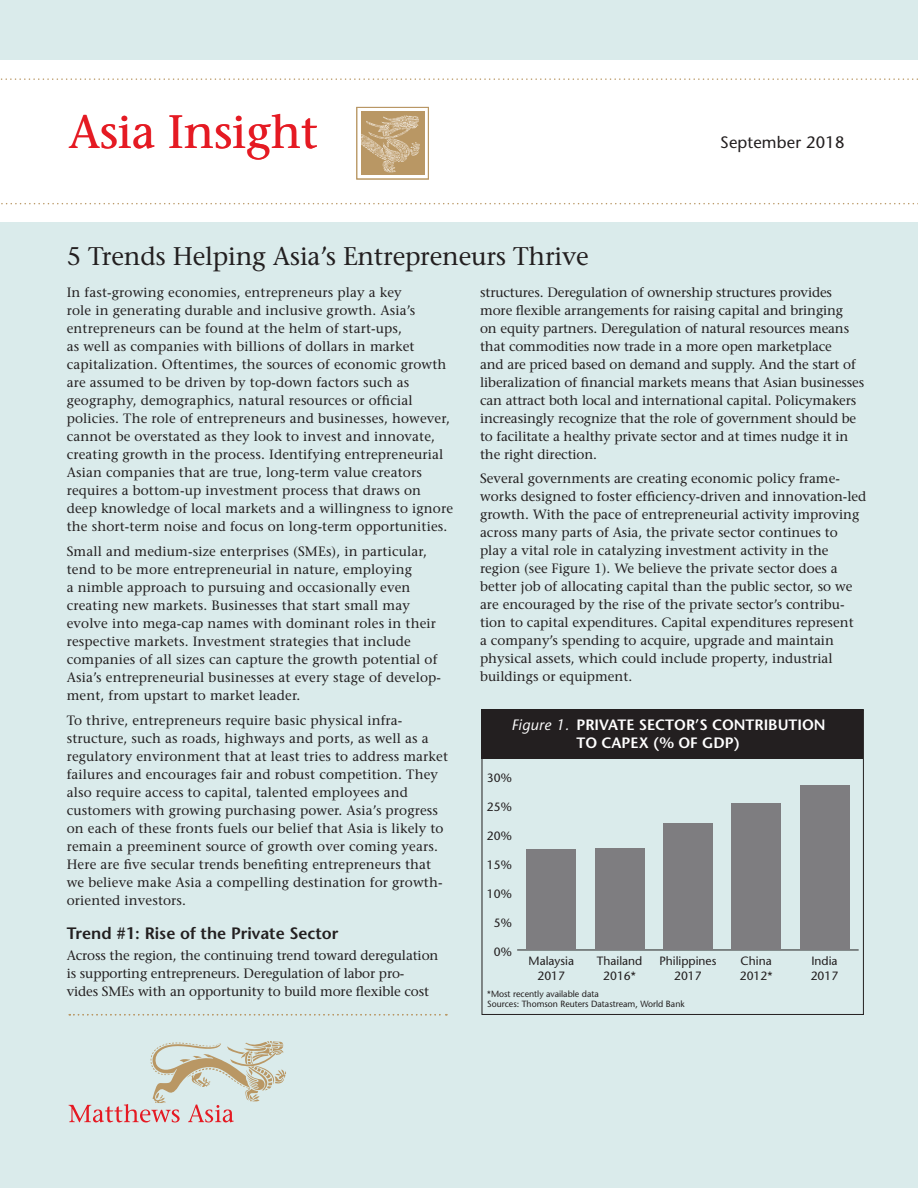
<style>
.page{position:relative;width:918px;height:1188px;background:#daebeb}
.page>*{position:absolute;margin:0;border:0;box-sizing:border-box;transform-origin:0 0}
.t1{font:500 46.5px "Stone Serif Std";letter-spacing:-.01em;color:#e51a23}
._3_Body_text{font:500 25.5px "Stone Serif Std";letter-spacing:-.01em;color:#231f20}
._2_Subhead{font:600 16.5px "Stone Sans Std";color:#231f20}
.t2{font:500 16.5px "Stone Sans Std";letter-spacing:.01em;color:#231f20}
.t3{font:600 15px/18.5px "Stone Sans Std";color:#fff}
._3_Body_text-2{font:500 13.5px/18px "Stone Serif Std";letter-spacing:.01em;color:#231f20}
._3_Body_text-3{font:500 13.5px/18px "Stone Serif Std";letter-spacing:-.01em;color:#231f20}
.t4{font:500 12px/15px "Stone Sans Std";color:#231f20;text-align:center}
.t5{font:500 9px/10.8px "Stone Sans Std";color:#231f20}
.s1{font-weight:500;font-style:italic}
</style>
<div class="page">
<div style="left:0;top:60px;width:918px;height:162px;background:#fff"></div>
<svg style="left:0;top:78px;width:918px;height:2px"></svg>
<svg style="left:1px;top:203px;width:917px;height:1px"></svg>
<svg style="left:69px;top:1041px;width:217px;height:81px"></svg>
<svg style="left:69px;top:1014px;width:378px;height:1px"></svg>
<div style="left:357px;top:107px;width:72px;height:72px;border:1px solid #b99764"></div>
<svg style="left:361px;top:112px;width:63px;height:63px;background:#c2a579"></svg>
<div style="left:482px;top:710px;width:381px;height:49px;background:#231f20"></div>
<div style="left:482px;top:709px;width:382px;height:306px;border:1px solid #231f20"></div>
<hr style="left:517px;top:950px;width:342px;height:1px;background:#231f20">
<div style="left:527px;top:850px;width:49px;height:100px;background:#7e7d80"></div>
<div style="left:595px;top:848px;width:49px;height:102px;background:#7e7d80"></div>
<div style="left:663px;top:824px;width:50px;height:126px;background:#7e7d80"></div>
<div style="left:732px;top:804px;width:49px;height:146px;background:#7e7d80"></div>
<div style="left:800px;top:785px;width:49px;height:165px;background:#7e7d80"></div>
<p class="t1" style="left:69px;top:104px;width:251px">Asia Insight</p>
<p class="_3_Body_text" style="left:67px;top:241px;width:524px">5 Trends Helping Asia’s Entrepreneurs Thrive</p>
<p class="t2" style="left:720px;top:132px;width:126px">September 2018</p>
<p class="_3_Body_text-2" style="left:67px;top:283px;width:388px">In fast-growing economies, entrepreneurs play a key<br>role in generating durable and inclusive growth. Asia’s entrepreneurs can be found at the helm of start-ups,<br>as well as companies with billions of dollars in market capitalization. Oftentimes, the sources of economic growth are assumed to be driven by top-down factors such as geography, demographics, natural resources or official policies. The role of entrepreneurs and businesses, however, cannot be overstated as they look to invest and innovate, creating growth in the process. Identifying entrepreneurial Asian companies that are true, long-term value creators requires a bottom-up investment process that draws on deep knowledge of local markets and a willingness to ignore the short-term noise and focus on long-term opportunities.</p>
<p class="_3_Body_text-2" style="left:67px;top:542px;width:376px">Small and medium-size enterprises (SMEs), in particular, tend to be more entrepreneurial in nature, employing<br>a nimble approach to pursuing and occasionally even creating new markets. Businesses that start small may evolve into mega-cap names with dominant roles in their respective markets. Investment strategies that include companies of all sizes can capture the growth potential of Asia’s entrepreneurial businesses at every stage of develop&shy;ment, from upstart to market leader.</p>
<p class="_3_Body_text-2" style="left:67px;top:711px;width:383px">To thrive, entrepreneurs require basic physical infra&shy;structure, such as roads, highways and ports, as well as a regulatory environment that at least tries to address market failures and encourages fair and robust competition. They also require access to capital, talented employees and customers with growing purchasing power. Asia’s progress on each of these fronts fuels our belief that Asia is likely to remain a preeminent source of growth over coming years.<br>Here are five secular trends benefiting entrepreneurs that we believe make Asia a compelling destination for growth&shy;oriented investors.</p>
<p class="_2_Subhead" style="left:67px;top:923px;width:273px">Trend #1: Rise of the Private Sector</p>
<p class="_3_Body_text-3" style="left:67px;top:946px;width:373px">Across the region, the continuing trend toward deregulation is supporting entrepreneurs. Deregulation of labor pro&shy;vides SMEs with an opportunity to build more flexible cost</p>
<p class="_3_Body_text-3" style="left:480px;top:283px;width:386px">structures. Deregulation of ownership structures provides more flexible arrangements for raising capital and bringing<br>on equity partners. Deregulation of natural resources means that commodities now trade in a more open marketplace<br>and are priced based on demand and supply. And the start of liberalization of financial markets means that Asian businesses can attract both local and international capital. Policymakers increasingly recognize that the role of government should be to facilitate a healthy private sector and at times nudge it in the right direction.</p>
<p class="_3_Body_text-2" style="left:480px;top:469px;width:388px">Several governments are creating economic policy frame&shy;works designed to foster efficiency-driven and innovation-led growth. With the pace of entrepreneurial activity improving across many parts of Asia, the private sector continues to play a vital role in catalyzing investment activity in the region (see Figure 1). We believe the private sector does a better job of allocating capital than the public sector, so we are encouraged by the rise of the private sector’s contribu&shy;tion to capital expenditures. Capital expenditures represent<br>a company’s spending to acquire, upgrade and maintain physical assets, which could include property, industrial buildings or equipment.</p>
<p class="t3" style="left:577px;top:715px;width:251px;text-indent:-65px"><span class="s1">Figure 1.</span> PRIVATE SECTOR’S CONTRIBUTION<br>TO CAPEX (% OF GDP)</p>
<p class="t4" style="left:487px;top:771px;width:26px">30%</p>
<p class="t4" style="left:487px;top:800px;width:26px">25%</p>
<p class="t4" style="left:487px;top:829px;width:26px">20%</p>
<p class="t4" style="left:487px;top:858px;width:26px">15%</p>
<p class="t4" style="left:487px;top:886px;width:26px">10%</p>
<p class="t4" style="left:494px;top:915px;width:19px">5%</p>
<p class="t4" style="left:494px;top:944px;width:19px">0%</p>
<p class="t4" style="left:529px;top:953px;width:47px">Malaysia<br>2017</p>
<p class="t4" style="left:597px;top:953px;width:47px">Thailand<br>2016*</p>
<p class="t4" style="left:659px;top:953px;width:58px">Philippines<br>2017</p>
<p class="t5" style="left:487px;top:988px;width:199px">*Most recently available data<br>Sources: Thomson Reuters Datastream, World Bank</p>
<p class="t4" style="left:740px;top:953px;width:34px;text-align:left">China<br>2012*</p>
<p class="t4" style="left:811px;top:953px;width:29px;text-align:left">India<br>2017</p>
</div>
